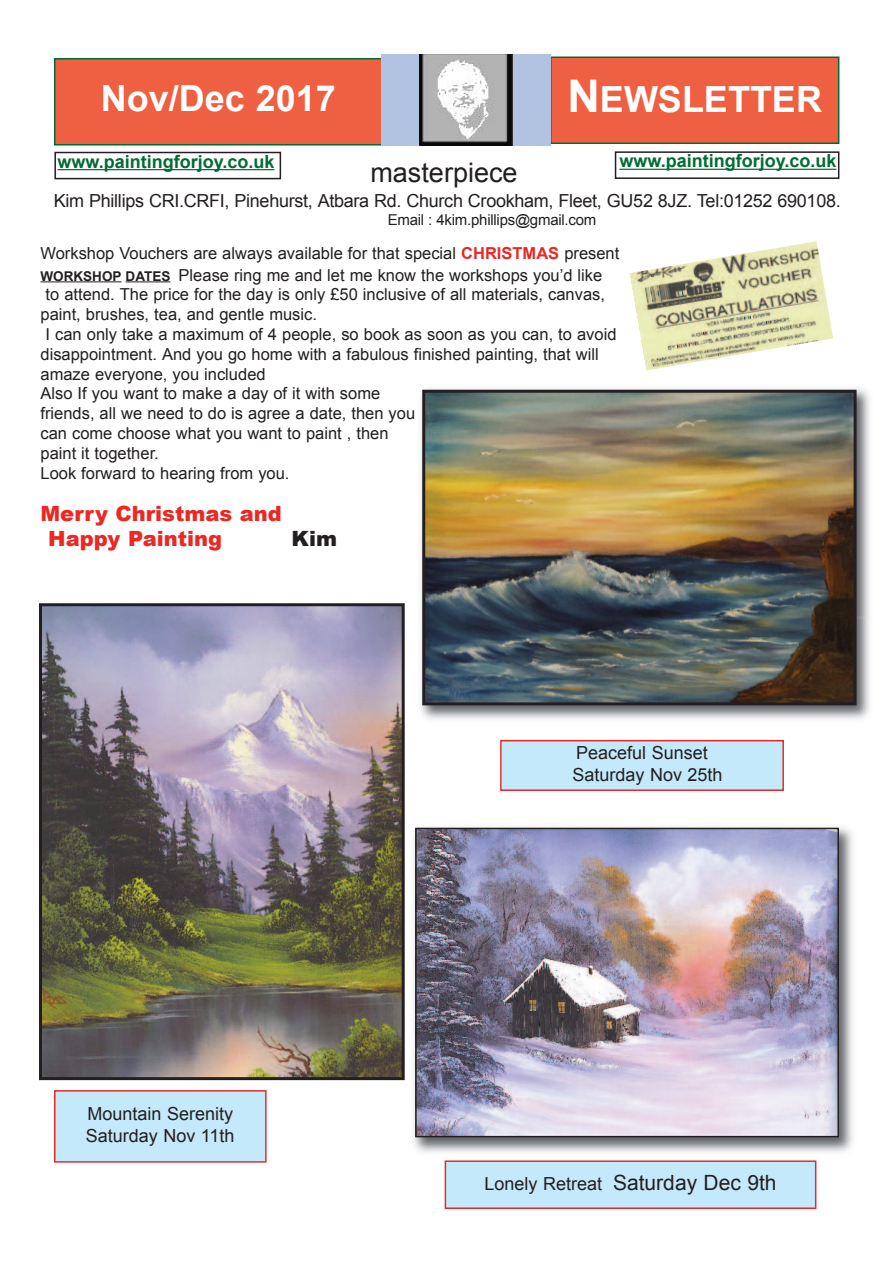
<style>
.page{position:relative;width:893px;height:1263px;background:#fff}
.page>*{position:absolute;margin:0;border:0;box-sizing:border-box;transform-origin:0 0}
.t1{font:700 36px "Arial";color:#fff}
.t2{font:27px "Arial";color:#231f20}
.t3{font:900 21px/25.2px "Arial";color:#ea2924}
.t4{font:21px "Arial";color:#231f20}
.t5{font:900 21px "Arial";color:#231f20}
.t6{font:18px/21.6px "Arial";letter-spacing:-.015em;color:#231f20}
.t7{font:700 18px "Arial";color:#006c33}
.t8{font:16.5px/21.9px "Arial";color:#231f20}
.t9{font:15px "Arial";letter-spacing:-.015em;color:#231f20}
.s1{font-size:45px}
.s2{font-weight:700;color:#ea2924}
.s3{font-weight:700;font-size:13.5px}
.s4{font-size:18px}
</style>
<div class="page">
<hr style="left:40px;top:281px;width:82px;height:1px;background:#231f20">
<hr style="left:126px;top:281px;width:44px;height:1px;background:#231f20">
<div style="left:56px;top:59px;width:334px;height:85px;background:#ef5f41"></div>
<div style="left:54px;top:58px;width:337px;height:88px;border:2px solid #006c33"></div>
<div style="left:551px;top:58px;width:287px;height:85px;background:#ef5f41"></div>
<div style="left:550px;top:56px;width:289px;height:88px;border:2px solid #006c33"></div>
<div style="left:54px;top:152px;width:227px;height:27px;border:2px solid #231f20"></div>
<hr style="left:57px;top:169px;width:217px;height:1px;background:#006c33">
<div style="left:615px;top:151px;width:224px;height:28px;border:2px solid #231f20"></div>
<hr style="left:619px;top:169px;width:217px;height:1px;background:#006c33">
<div style="left:381px;top:54px;width:170px;height:92px;background:#b2c2e1"></div>
<img style="left:419px;top:54px;width:93px;height:92px">
<div style="left:446px;top:1162px;width:369px;height:45px;background:#c3e9fa"></div>
<div style="left:445px;top:1160px;width:371px;height:49px;border:2px solid #ea2924"></div>
<div style="left:56px;top:1091px;width:209px;height:70px;background:#c3e9fa"></div>
<div style="left:54px;top:1090px;width:213px;height:72px;border:2px solid #ea2924"></div>
<div style="left:502px;top:741px;width:280px;height:48px;background:#c3e9fa"></div>
<div style="left:500px;top:740px;width:284px;height:51px;border:2px solid #ea2924"></div>
<img style="left:413px;top:827px;width:440px;height:326px">
<img style="left:418px;top:831px;width:418px;height:303px">
<div style="left:415px;top:828px;width:424px;height:309px;border:2px solid #231f20"></div>
<img style="left:43px;top:607px;width:358px;height:469px">
<div style="left:39px;top:603px;width:366px;height:477px;border:3px solid #231f20"></div>
<img style="left:420px;top:388px;width:450px;height:332px">
<svg style="left:857px;top:617px;width:12px;height:1px"></svg>
<img style="left:426px;top:394px;width:427px;height:307px">
<div style="left:422px;top:390px;width:435px;height:315px;border:3px solid #231f20"></div>
<img style="left:631px;top:241px;width:202px;height:129px">
<h1 class="t1" style="left:101px;top:78px;width:237px">Nov/Dec 2017</h1>
<h1 class="t1" style="left:567px;top:79px;width:256px"><span class="s1">N</span>EWSLETTER</h1>
<p class="t7" style="left:57px;top:152px;width:218px">www.paintingforjoy.co.uk</p>
<p class="t7" style="left:619px;top:151px;width:218px">www.paintingforjoy.co.uk</p>
<h2 class="t2" style="left:370px;top:158px;width:149px">masterpiece</h2>
<p class="t6" style="left:54px;top:189px;width:788px">Kim Phillips CRI.CRFI, Pinehurst, Atbara Rd. Church Crookham, Fleet, GU52 8JZ. Tel:01252 690108.</p>
<p class="t9" style="left:388px;top:211px;width:210px">Email : 4kim.phillips@gmail.com</p>
<p class="t8" style="left:40px;top:242px;width:580px">Workshop Vouchers are always available for that special <span class="s2">CHRISTMAS</span> present<br><span class="s3">WORKSHOP DATES</span> Please ring me and let me know the workshops you’d like</p>
<p class="t8" style="left:46px;top:284px;width:561px">to attend. The price for the day is only £50 inclusive of all materials, canvas,</p>
<p class="t8" style="left:41px;top:303px;width:278px">paint, brushes, tea, and gentle music.</p>
<p class="t8" style="left:46px;top:323px;width:572px">I can only take a maximum of 4 people, so book as soon as you can, to avoid</p>
<p class="t8" style="left:41px;top:343px;width:560px">disappointment. And you go home with a fabulous finished painting, that will</p>
<p class="t8" style="left:41px;top:363px;width:227px">amaze everyone, you included</p>
<p class="t8" style="left:40px;top:383px;width:341px">Also If you want to make a day of it with some</p>
<p class="t8" style="left:40px;top:402px;width:376px">friends, all we need to do is agree a date, then you</p>
<p class="t8" style="left:40px;top:422px;width:350px">can come choose what you want to paint , then</p>
<p class="t8" style="left:40px;top:442px;width:120px">paint it together.</p>
<p class="t8" style="left:40px;top:462px;width:251px">Look forward to hearing from you.</p>
<p class="t3" style="left:48px;top:500px;width:235px;text-indent:-8px">Merry Christmas and<br>Happy Painting</p>
<p class="t5" style="left:292px;top:523px;width:47px">Kim</p>
<p class="t6" style="left:86px;top:1103px;width:150px">Mountain Serenity<br>Saturday Nov 11th</p>
<p class="t6" style="left:572px;top:742px;width:152px">Peaceful Sunset<br>Saturday Nov 25th</p>
<p class="t4" style="left:484px;top:1171px;width:293px"><span class="s4">Lonely Retreat</span> Saturday Dec 9th</p>
</div>
